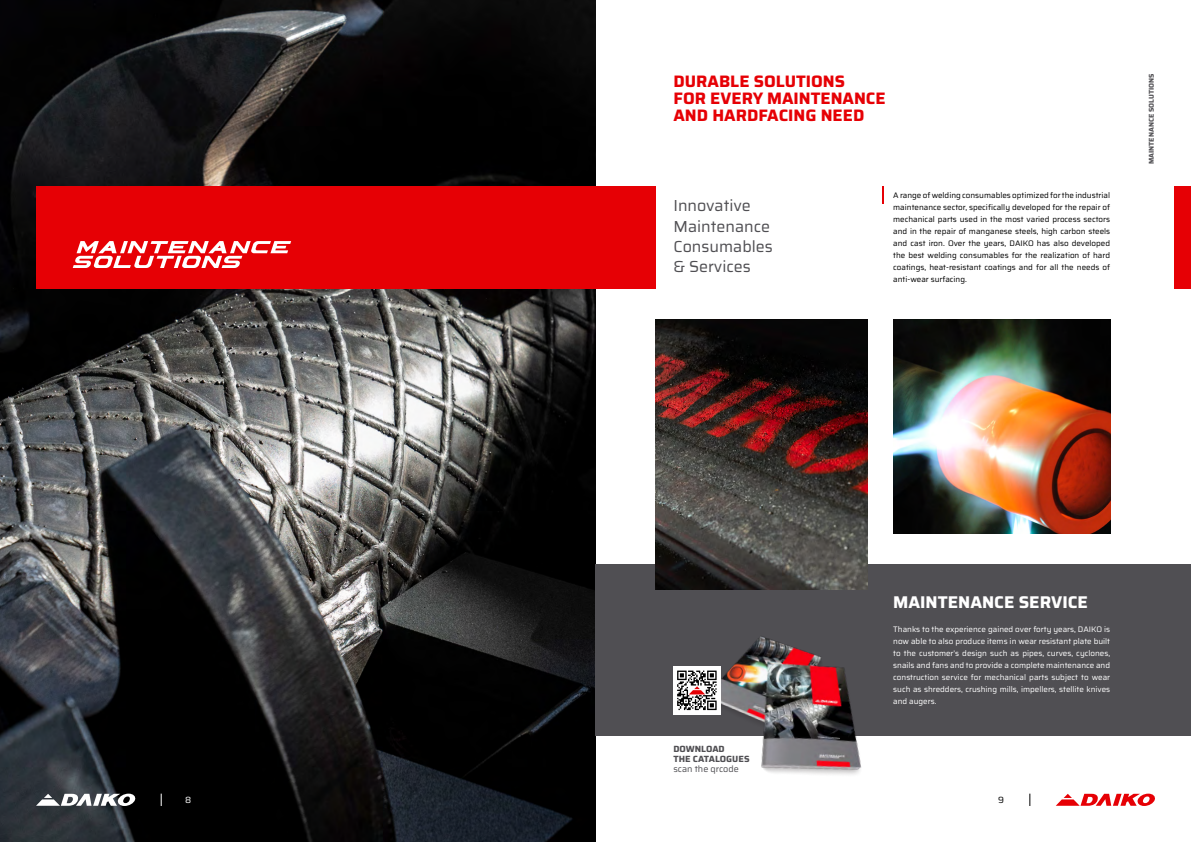
<style>
.page{position:relative;width:1191px;height:842px;background:#fff}
.page>*{position:absolute;margin:0;border:0;box-sizing:border-box;transform-origin:0 0}
.t1{font:700 17px "Saira";color:#fff}
.t2{font:700 16.6px/17px "Saira";color:#e60005}
.t3{font:16px/20.4px "Saira";color:#504f53}
.t4{font:700 9px/10px "Saira";color:#504f53}
.t5{font:9px "Saira";color:#504f53}
.t6{font:9px "Saira";color:#fff}
.t7{font:9px "Saira";color:#000}
.t8{font:8px/12px "Saira";color:#000;text-align:justify}
.t9{font:8px/12px "Saira";color:#fff;text-align:justify}
.t10{font:700 7px "Saira";color:#504f53}
</style>
<div class="page">
<svg style="left:1029px;top:794px;width:1px;height:12px"></svg>
<svg style="left:1056px;top:794px;width:99px;height:12px"></svg>
<img style="left:0;top:0;width:595px;height:842px">
<svg style="left:161px;top:794px;width:1px;height:12px"></svg>
<svg style="left:36px;top:794px;width:100px;height:12px"></svg>
<div style="left:1174px;top:186px;width:17px;height:102px;background:#e60005"></div>
<div style="left:595px;top:564px;width:596px;height:172px;background:#504f53"></div>
<img style="left:655px;top:320px;width:212px;height:269px">
<div style="left:36px;top:186px;width:619px;height:102px;background:#e60005"></div>
<svg style="left:882px;top:186px;width:1px;height:18px"></svg>
<img style="left:673px;top:636px;width:188px;height:139px">
<svg style="left:73px;top:241px;width:218px;height:27px"></svg>
<img style="left:893px;top:320px;width:217px;height:214px">
<div style="left:673px;top:666px;width:47px;height:48px;background:#fff"></div>
<svg style="left:677px;top:670px;width:39px;height:40px"></svg>
<h2 class="t2" style="left:673px;top:73px;width:214px">DURABLE SOLUTIONS<br>FOR EVERY MAINTENANCE<br>AND HARDFACING NEED</h2>
<p class="t10" style="left:1146px;top:164px;width:92px;rotate:-90deg">MAINTENANCE SOLUTIONS</p>
<p class="t8" style="left:893px;top:189px;width:218px">A range of welding consumables optimized for the industrial maintenance sector, specifically developed for the repair of mechanical parts used in the most varied process sectors and in the repair of manganese steels, high carbon steels and cast iron. Over the years, DAIKO has also developed the best welding consumables for the realization of hard coatings, heat-resistant coatings and for all the needs of anti-wear surfacing.</p>
<h3 class="t3" style="left:673px;top:195px;width:101px">Innovative<br>Maintenance<br>Consumables &amp; Services</h3>
<p class="t4" style="left:673px;top:744px;width:78px">DOWNLOAD<br>THE CATALOGUES</p>
<p class="t5" style="left:673px;top:762px;width:67px">scan the qrcode</p>
<h1 class="t1" style="left:893px;top:589px;width:196px">MAINTENANCE SERVICE</h1>
<p class="t9" style="left:893px;top:623px;width:218px">Thanks to the experience gained over forty years, DAIKO is now able to also produce items in wear resistant plate built to the customer’s design such as pipes, curves, cyclones, snails and fans and to provide a complete maintenance and construction service for mechanical parts subject to wear such as shredders, crushing mills, impellers, stellite knives and augers.</p>
<p class="t6" style="left:185px;top:793px;width:8px">8</p>
<p class="t7" style="left:998px;top:793px;width:7px">9</p>
</div>
